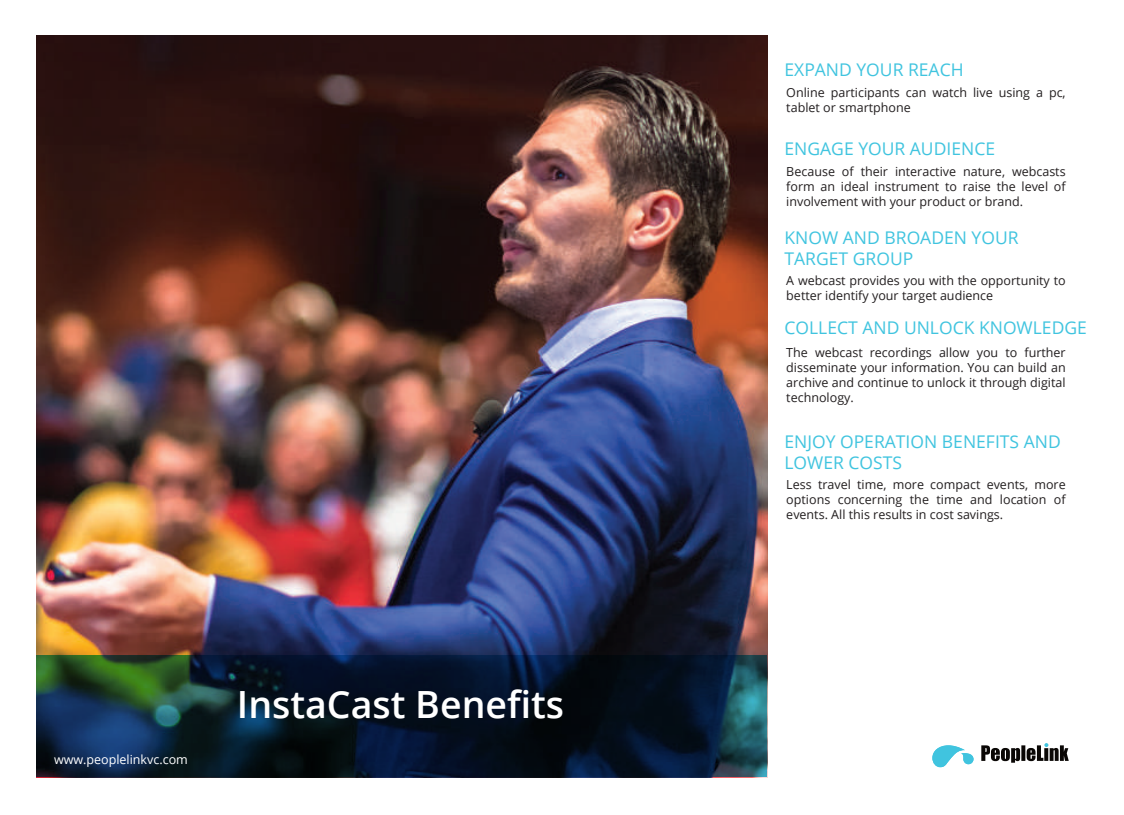
<style>
.page{position:relative;width:1124px;height:815px;background:#fff}
.page>*{position:absolute;margin:0;border:0;box-sizing:border-box;transform-origin:0 0}
.t1{font:600 37.5px "Open Sans";color:#fff}
.t2{font:17.5px/21px "Open Sans";color:#40c4df}
.t3{font:12.5px/15px "Open Sans";color:#231f20;text-align:justify}
.t4{font:12.5px "Open Sans";color:#fff}
</style>
<div class="page">
<img style="left:37px;top:35px;width:730px;height:621px">
<svg style="left:37px;top:656px;width:730px;height:121px;background:#0b202e"></svg>
<svg style="left:932px;top:745px;width:41px;height:22px"></svg>
<svg style="left:981px;top:743px;width:87px;height:20px"></svg>
<p class="t4" style="left:54px;top:751px;width:135px">www.peoplelinkvc.com</p>
<h1 class="t1" style="left:237px;top:678px;width:329px">InstaCast Benefits</h1>
<h2 class="t2" style="left:784px;top:59px;width:181px">EXPAND YOUR REACH</h2>
<p class="t3" style="left:786px;top:84px;width:281px">Online participants can watch live using a pc, tablet or smartphone</p>
<h2 class="t2" style="left:784px;top:138px;width:212px">ENGAGE YOUR AUDIENCE</h2>
<p class="t3" style="left:786px;top:164px;width:281px">Because of their interactive nature, webcasts form an ideal instrument to raise the level of involvement with your product or brand.</p>
<h2 class="t2" style="left:784px;top:227px;width:235px">KNOW AND BROADEN YOUR<br>TARGET GROUP</h2>
<p class="t3" style="left:786px;top:273px;width:281px">A webcast provides you with the opportunity to better identify your target audience</p>
<h2 class="t2" style="left:784px;top:316px;width:304px">COLLECT AND UNLOCK KNOWLEDGE</h2>
<p class="t3" style="left:786px;top:344px;width:281px">The webcast recordings allow you to further disseminate your information. You can build an archive and continue to unlock it through digital technology.</p>
<h2 class="t2" style="left:784px;top:430px;width:278px">ENJOY OPERATION BENEFITS AND<br>LOWER COSTS</h2>
<p class="t3" style="left:786px;top:477px;width:281px">Less travel time, more compact events, more options concerning the time and location of events. All this results in cost savings.</p>
</div>
